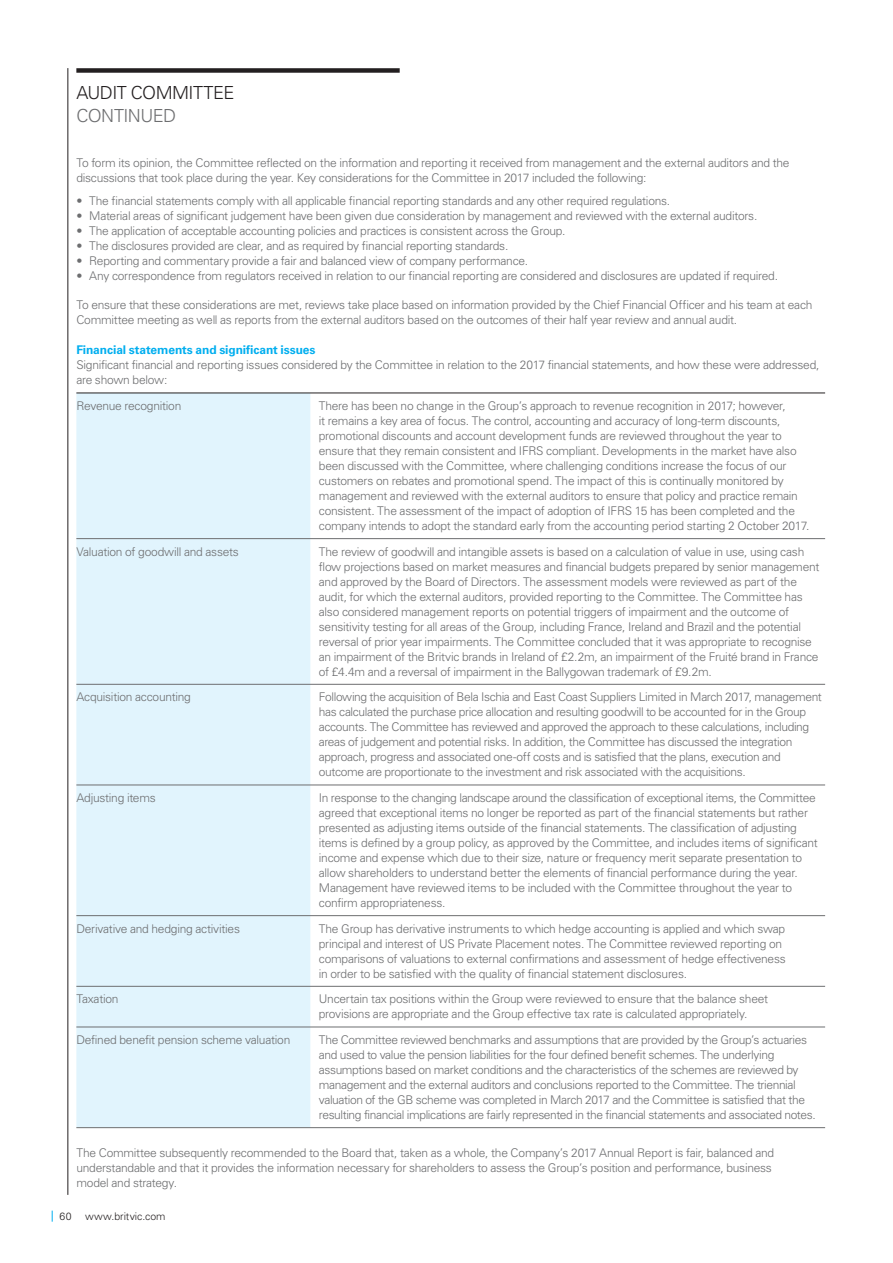
<style>
.page{position:relative;width:893px;height:1263px;background:#fff}
.page>*{position:absolute;margin:0;border:0;box-sizing:border-box;transform-origin:0 0}
.t1{font:300 18px "Univers LT Pro 45";letter-spacing:-.03em;color:#231f20}
.t2{font:300 18px "Univers LT Pro 45";letter-spacing:-.03em;color:#6d6e70}
.t3{font:300 12px/15px "Univers LT Pro 45";letter-spacing:-.025em;color:#6d6e70}
.t4{font:700 12px "Univers LT Pro 65";letter-spacing:-.005em;color:#00aeef}
.t5{font:300 10.5px "Univers LT Pro 45";color:#231f20}
</style>
<div class="page">
<div style="left:76px;top:394px;width:234px;height:733px;background:#e1f4fd"></div>
<hr style="left:76px;top:538px;width:749px;height:1px;background:#6d6e70">
<hr style="left:76px;top:684px;width:749px;height:1px;background:#6d6e70">
<hr style="left:76px;top:785px;width:749px;height:1px;background:#6d6e70">
<hr style="left:76px;top:915px;width:749px;height:1px;background:#6d6e70">
<hr style="left:76px;top:986px;width:749px;height:1px;background:#6d6e70">
<hr style="left:76px;top:1027px;width:749px;height:1px;background:#6d6e70">
<hr style="left:76px;top:1127px;width:749px;height:1px;background:#6d6e70">
<hr style="left:76px;top:393px;width:749px;height:1px;background:#231f20">
<div style="left:76px;top:68px;width:323px;height:5px;background:#231f20"></div>
<hr style="left:68px;top:68px;width:1px;height:1127px;background:#231f20">
<h1 class="t1" style="left:76px;top:84px;width:159px">AUDIT COMMITTEE</h1>
<h1 class="t2" style="left:76px;top:107px;width:101px">CONTINUED</h1>
<p class="t3" style="left:76px;top:156px;width:714px">To form its opinion, the Committee reflected on the information and reporting it received from management and the external auditors and the discussions that took place during the year. Key considerations for the Committee in 2017 included the following:</p>
<p class="t3" style="left:76px;top:194px;width:595px">• The financial statements comply with all applicable financial reporting standards and any other required regulations.</p>
<p class="t3" style="left:76px;top:209px;width:682px">• Material areas of significant judgement have been given due consideration by management and reviewed with the external auditors.</p>
<p class="t3" style="left:76px;top:224px;width:490px">• The application of acceptable accounting policies and practices is consistent across the Group.</p>
<p class="t3" style="left:76px;top:239px;width:433px">• The disclosures provided are clear, and as required by financial reporting standards.</p>
<p class="t3" style="left:76px;top:254px;width:453px">• Reporting and commentary provide a fair and balanced view of company performance.</p>
<p class="t3" style="left:76px;top:269px;width:703px">• Any correspondence from regulators received in relation to our financial reporting are considered and disclosures are updated if required.</p>
<p class="t3" style="left:76px;top:298px;width:737px">To ensure that these considerations are met, reviews take place based on information provided by the Chief Financial Officer and his team at each<br>Committee meeting as well as reports from the external auditors based on the outcomes of their half year review and annual audit.</p>
<p class="t4" style="left:76px;top:344px;width:241px">Financial statements and significant issues</p>
<p class="t3" style="left:76px;top:358px;width:744px">Significant financial and reporting issues considered by the Committee in relation to the 2017 financial statements, and how these were addressed, are shown below:</p>
<p class="t3" style="left:76px;top:399px;width:106px">Revenue recogniti on</p>
<p class="t3" style="left:319px;top:399px;width:492px">There has been no change in the Group’s approach to revenue recognition in 2017; however,<br>it remains a key area of focus. The control, accounting and accuracy of long-term discounts, promotional discounts and account development funds are reviewed throughout the year to ensure that they remain consistent and IFRS compliant. Developments in the market have also been discussed with the Committee, where challenging conditions increase the focus of our customers on rebates and promotional spend. The impact of this is continually monitored by management and reviewed with the external auditors to ensure that policy and practice remain consistent. The assessment of the impact of adoption of IFRS 15 has been completed and the company intends to adopt the standard early from the accounting period starting 2 October 2017.</p>
<p class="t3" style="left:76px;top:545px;width:164px">Valuation of goodwill and assets</p>
<p class="t3" style="left:319px;top:545px;width:502px">The review of goodwill and intangible assets is based on a calculation of value in use, using cash flow projections based on market measures and financial budgets prepared by senior management and approved by the Board of Directors. The assessment models were reviewed as part of the audit, for which the external auditors, provided reporting to the Committee. The Committee has also considered management reports on potential triggers of impairment and the outcome of sensitivity testing for all areas of the Group, including France, Ireland and Brazil and the potential reversal of prior year impairments. The Committee concluded that it was appropriate to recognise an impairment of the Britvic brands in Ireland of £2.2m, an impairment of the Fruité brand in France of £4.4m and a reversal of impairment in the Ballygowan trademark of £9.2m.</p>
<p class="t3" style="left:76px;top:690px;width:116px">Acquisition accounting</p>
<p class="t3" style="left:319px;top:690px;width:504px">Following the acquisition of Bela Ischia and East Coast Suppliers Limited in March 2017, management has calculated the purchase price allocation and resulting goodwill to be accounted for in the Group accounts. The Committee has reviewed and approved the approach to these calculations, including areas of judgement and potential risks. In addition, the Committee has discussed the integration approach, progress and associated one-off costs and is satisfied that the plans, execution and outcome are proportionate to the investment and risk associated with the acquisitions.</p>
<p class="t3" style="left:76px;top:791px;width:81px">Adjusting items</p>
<p class="t3" style="left:319px;top:791px;width:500px">In response to the changing landscape around the classification of exceptional items, the Committee agreed that exceptional items no longer be reported as part of the financial statements but rather presented as adjusting items outside of the financial statements. The classification of adjusting items is defined by a group policy, as approved by the Committee, and includes items of significant income and expense which due to their size, nature or frequency merit separate presentation to allow shareholders to understand better the elements of financial performance during the year.<br>Management have reviewed items to be included with the Committee throughout the year to confirm appropriateness.</p>
<p class="t3" style="left:76px;top:922px;width:165px">Derivative and hedging activities</p>
<p class="t3" style="left:319px;top:922px;width:468px">The Group has derivative instruments to which hedge accounting is applied and which swap principal and interest of US Private Placement notes. The Committee reviewed reporting on comparisons of valuations to external confirmations and assessment of hedge effectiveness in order to be satisfied with the quality of financial statement disclosures.</p>
<p class="t3" style="left:76px;top:992px;width:44px">Taxation</p>
<p class="t3" style="left:319px;top:992px;width:450px">Uncertain tax positions within the Group were reviewed to ensure that the balance sheet provisions are appropriate and the Group effective tax rate is calculated appropriately.</p>
<p class="t3" style="left:76px;top:1033px;width:215px">Defined benefit pension scheme valuation</p>
<p class="t3" style="left:319px;top:1033px;width:498px">The Committee reviewed benchmarks and assumptions that are provided by the Group’s actuaries and used to value the pension liabilities for the four defined benefit schemes. The underlying assumptions based on market conditions and the characteristics of the schemes are reviewed by management and the external auditors and conclusions reported to the Committee. The triennial valuation of the GB scheme was completed in March 2017 and the Committee is satisfied that the resulting financial implications are fairly represented in the financial statements and associated notes.</p>
<p class="t3" style="left:76px;top:1146px;width:699px">The Committee subsequently recommended to the Board that, taken as a whole, the Company’s 2017 Annual Report is fair, balanced and understandable and that it provides the information necessary for shareholders to assess the Group’s position and performance, business model and strategy.</p>
<p class="t5" style="left:60px;top:1211px;width:13px">60</p>
<p class="t5" style="left:85px;top:1211px;width:82px">www.britvic.com</p>
</div>
